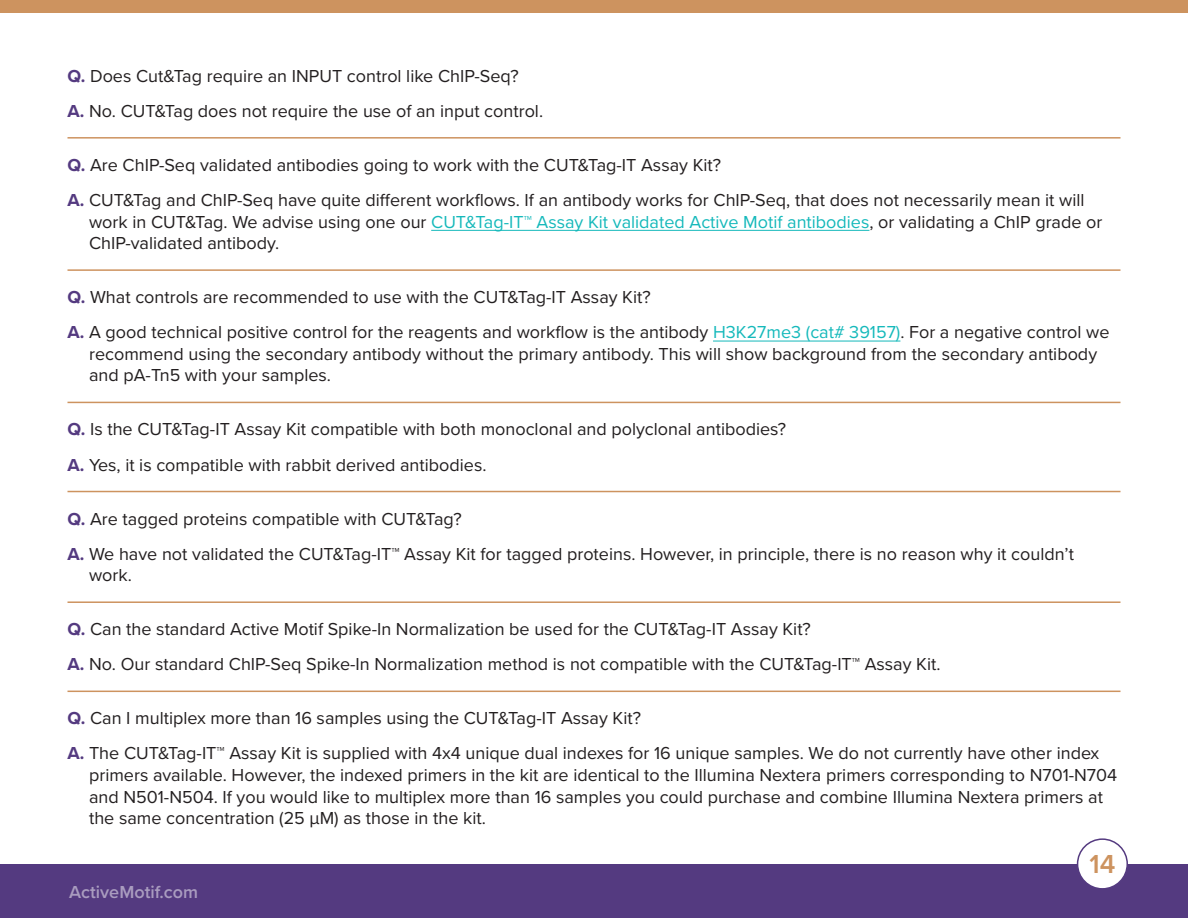
<style>
.page{position:relative;width:1188px;height:918px;background:#fff}
.page>*{position:absolute;margin:0;border:0;box-sizing:border-box;transform-origin:0 0}
.t1{font:600 27px "Proxima Nova";color:#cd935f}
.Body_copy{font:18px/21.6px "Proxima Nova";color:#231f20}
.FAQ_-_Answers{font:18px/21.6px "Proxima Nova";color:#231f20}
.t2{font:600 18px "Proxima Nova";color:#a99cbf}
.s1{font-weight:700;color:#543a80}
.s2{color:#15b9bb}
</style>
<div class="page">
<div style="left:0;top:864px;width:1188px;height:54px;background:#543a80"></div>
<div style="left:1078px;top:839px;width:49px;height:50px;background:#fff;border-radius:50%"></div>
<div style="left:1077px;top:838px;width:51px;height:52px;border:2px solid #543a80;border-radius:50%"></div>
<div style="left:0;top:0;width:1188px;height:14px;background:#cd935f"></div>
<hr style="left:68px;top:137px;width:1052px;height:2px;background:#cd935f">
<hr style="left:431px;top:230px;width:438px;height:1px;background:#15b9bb">
<hr style="left:68px;top:269px;width:1052px;height:2px;background:#cd935f">
<hr style="left:713px;top:341px;width:187px;height:1px;background:#15b9bb">
<hr style="left:68px;top:402px;width:1052px;height:1px;background:#cd935f">
<hr style="left:68px;top:491px;width:1052px;height:1px;background:#cd935f">
<hr style="left:68px;top:601px;width:1052px;height:2px;background:#cd935f">
<hr style="left:68px;top:691px;width:1052px;height:1px;background:#cd935f">
<p class="Body_copy" style="left:68px;top:64px;width:453px"><span class="s1">Q.</span> Does Cut&amp;Tag require an INPUT control like ChIP-Seq?</p>
<p class="FAQ_-_Answers" style="left:68px;top:99px;width:477px"><span class="s1">A.</span> No. CUT&amp;Tag does not require the use of an input control.</p>
<p class="Body_copy" style="left:68px;top:153px;width:655px"><span class="s1">Q.</span> Are ChIP-Seq validated antibodies going to work with the CUT&amp;Tag-IT Assay Kit?</p>
<p class="FAQ_-_Answers" style="left:89px;top:188px;width:1015px;text-indent:-22px"><span class="s1">A.</span> CUT&amp;Tag and ChIP-Seq have quite different workflows. If an antibody works for ChIP-Seq, that does not necessarily mean it will work in CUT&amp;Tag. We advise using one our <span class="s2">CUT&amp;Tag-IT™ Assay Kit validated Active Motif antibodies</span>, or validating a ChIP grade or<br>ChIP-validated antibody.</p>
<p class="Body_copy" style="left:68px;top:286px;width:585px"><span class="s1">Q.</span> What controls are recommended to use with the CUT&amp;Tag-IT Assay Kit?</p>
<p class="FAQ_-_Answers" style="left:89px;top:321px;width:1022px;text-indent:-22px"><span class="s1">A.</span> A good technical positive control for the reagents and workflow is the antibody <span class="s2">H3K27me3 (cat# 39157)</span>. For a negative control we recommend using the secondary antibody without the primary antibody. This will show background from the secondary antibody and pA-Tn5 with your samples.</p>
<p class="Body_copy" style="left:68px;top:418px;width:720px"><span class="s1">Q.</span> Is the CUT&amp;Tag-IT Assay Kit compatible with both monoclonal and polyclonal antibodies?</p>
<p class="FAQ_-_Answers" style="left:68px;top:453px;width:421px"><span class="s1">A.</span> Yes, it is compatible with rabbit derived antibodies.</p>
<p class="Body_copy" style="left:68px;top:507px;width:396px"><span class="s1">Q.</span> Are tagged proteins compatible with CUT&amp;Tag?</p>
<p class="FAQ_-_Answers" style="left:89px;top:542px;width:986px;text-indent:-22px"><span class="s1">A.</span> We have not validated the CUT&amp;Tag-IT™ Assay Kit for tagged proteins. However, in principle, there is no reason why it couldn’t work.</p>
<p class="Body_copy" style="left:68px;top:618px;width:745px"><span class="s1">Q.</span> Can the standard Active Motif Spike-In Normalization be used for the CUT&amp;Tag-IT Assay Kit?</p>
<p class="FAQ_-_Answers" style="left:68px;top:653px;width:875px"><span class="s1">A.</span> No. Our standard ChIP-Seq Spike-In Normalization method is not compatible with the CUT&amp;Tag-IT™ Assay Kit.</p>
<p class="Body_copy" style="left:68px;top:707px;width:575px"><span class="s1">Q.</span> Can I multiplex more than 16 samples using the CUT&amp;Tag-IT Assay Kit?</p>
<p class="Body_copy" style="left:89px;top:742px;width:1030px;text-indent:-22px"><span class="s1">A.</span> The CUT&amp;Tag-IT™ Assay Kit is supplied with 4x4 unique dual indexes for 16 unique samples. We do not currently have other index primers available. However, the indexed primers in the kit are identical to the Illumina Nextera primers corresponding to N701-N704 and N501-N504. If you would like to multiplex more than 16 samples you could purchase and combine Illumina Nextera primers at the same concentration (25 μM) as those in the kit.</p>
<p class="t2" style="left:69px;top:878px;width:130px">ActiveMotif.com</p>
<h1 class="t1" style="left:1089px;top:844px;width:27px">14</h1>
</div>
